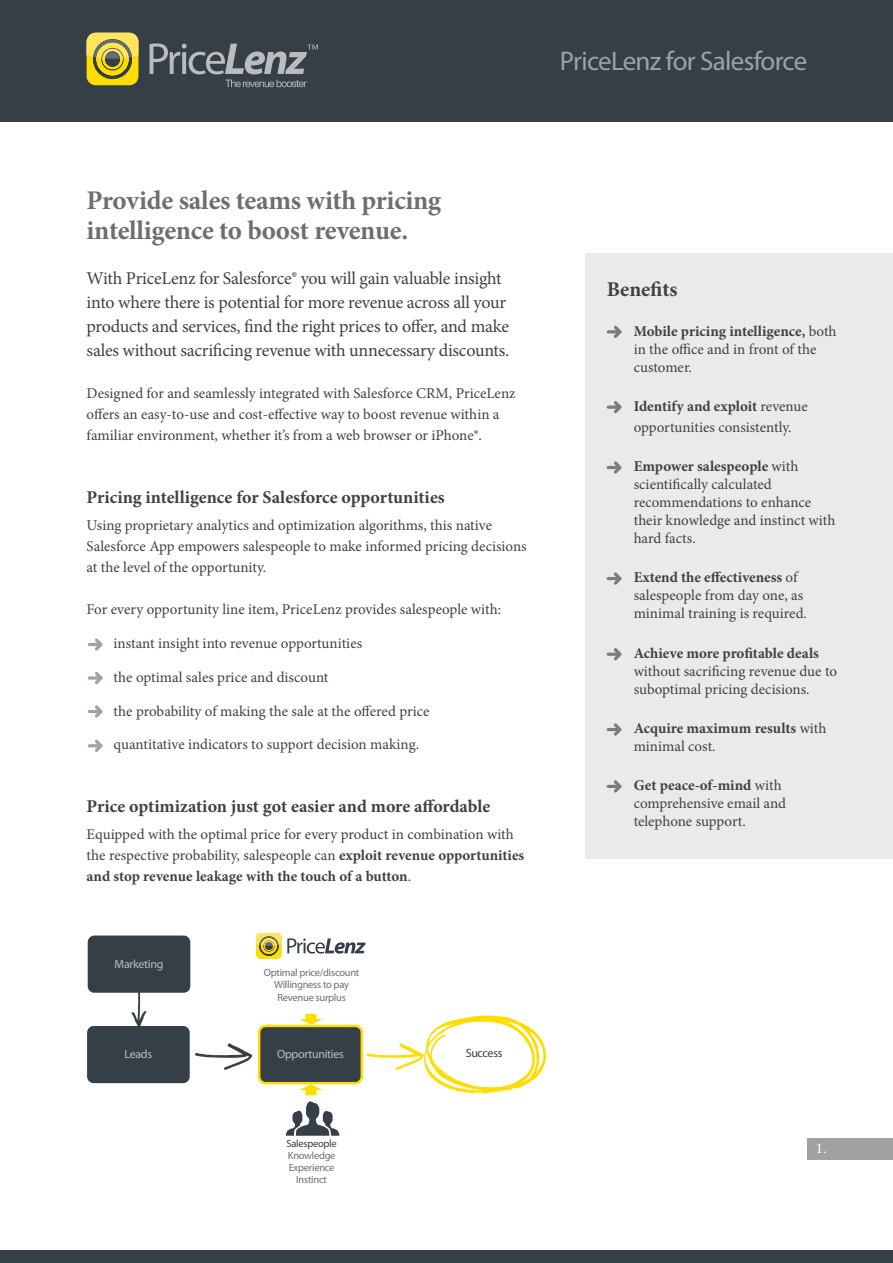
<style>
.page{position:relative;width:893px;height:1263px;background:#fff}
.page>*{position:absolute;margin:0;border:0;box-sizing:border-box;transform-origin:0 0}
.t1{font:700 27px/30px "Minion Pro";letter-spacing:-.01em;color:#6d6e71}
.t2{font:27px "Myriad Pro";letter-spacing:-.025em;color:#9fa1a4}
.t3{font:700 21px "Minion Pro";color:#414042}
.t4{font:18px/24px "Minion Pro";letter-spacing:-.015em;color:#414042}
.t5{font:700 18px "Minion Pro";color:#414042}
.t6{font:15px/18px "Minion Pro";color:#414042}
.t7{font:700 15px/18px "Minion Pro";color:#414042}
.t8{font:15px "Minion Pro";color:#fff}
.t9{font:12px "Myriad Pro";letter-spacing:-.025em;color:#babcbe}
.t10{font:12px "Myriad Pro";letter-spacing:-.025em;color:#353f48}
.t11{font:10.5px/12px "Myriad Pro";letter-spacing:-.025em;color:#6d6e71;text-align:center}
.t12{font:10.5px "Myriad Pro";letter-spacing:-.025em;color:#353f48}
.s1{font-weight:700}
.s2{font-weight:400}
</style>
<div class="page">
<div style="left:808px;top:1138px;width:85px;height:21px;background:#9fa1a4"></div>
<div style="left:0;top:1250px;width:893px;height:13px;background:#353f48"></div>
<div style="left:0;top:0;width:893px;height:121px;background:#353f48"></div>
<div style="left:585px;top:254px;width:308px;height:605px;background:#e9eaeb"></div>
<div style="left:88px;top:935px;width:102px;height:58px;background:#353f48;border-radius:7px"></div>
<div style="left:87px;top:1026px;width:103px;height:57px;background:#353f48;border-radius:7px"></div>
<div style="left:259px;top:1026px;width:103px;height:57px;background:#353f48;border-radius:7px"></div>
<div style="left:258px;top:1025px;width:105px;height:59px;border:2px solid #fd0;border-radius:7px"></div>
<svg style="left:286px;top:1101px;width:53px;height:35px"></svg>
<svg style="left:131px;top:992px;width:15px;height:34px"></svg>
<svg style="left:195px;top:1043px;width:57px;height:27px"></svg>
<svg style="left:367px;top:1015px;width:179px;height:79px"></svg>
<svg style="left:299px;top:1014px;width:24px;height:11px"></svg>
<svg style="left:299px;top:1084px;width:24px;height:11px"></svg>
<svg style="left:225px;top:80px;width:82px;height:7px"></svg>
<svg style="left:150px;top:43px;width:168px;height:31px"></svg>
<div style="left:87px;top:33px;width:51px;height:52px;background:#fd0;border-radius:9px"></div>
<svg style="left:87px;top:33px;width:51px;height:46px"></svg>
<div style="left:256px;top:933px;width:26px;height:26px;background:#fd0;border-radius:4px"></div>
<svg style="left:256px;top:933px;width:110px;height:23px"></svg>
<svg style="left:607px;top:326px;width:15px;height:12px"></svg>
<svg style="left:607px;top:401px;width:15px;height:12px"></svg>
<svg style="left:607px;top:461px;width:15px;height:13px"></svg>
<svg style="left:607px;top:572px;width:15px;height:13px"></svg>
<svg style="left:607px;top:648px;width:15px;height:12px"></svg>
<svg style="left:607px;top:723px;width:15px;height:13px"></svg>
<svg style="left:607px;top:780px;width:15px;height:12px"></svg>
<svg style="left:88px;top:638px;width:15px;height:13px"></svg>
<svg style="left:88px;top:672px;width:15px;height:12px"></svg>
<svg style="left:88px;top:705px;width:15px;height:13px"></svg>
<svg style="left:88px;top:739px;width:15px;height:13px"></svg>
<h1 class="t2" style="left:560px;top:44px;width:249px">PriceLenz for Salesforce</h1>
<h1 class="t1" style="left:87px;top:185px;width:356px">Provide sales teams with pricing intelligence to boost revenue.</h1>
<p class="t4" style="left:87px;top:267px;width:424px">With PriceLenz for Salesforce® you will gain valuable insight into where there is potential for more revenue across all your products and services, find the right prices to offer, and make sales without sacrificing revenue with unnecessary discounts.</p>
<p class="t6" style="left:87px;top:383px;width:430px;line-height:21px">Designed for and seamlessly integrated with Salesforce CRM, PriceLenz offers an easy-to-use and cost-effective way to boost revenue within a familiar environment, whether it’s from a web browser or iPhone®.</p>
<p class="t5" style="left:87px;top:485px;width:360px">Pricing intelligence for Salesforce opportunities</p>
<p class="t6" style="left:87px;top:515px;width:441px;line-height:21px">Using proprietary analytics and optimization algorithms, this native<br>Salesforce App empowers salespeople to make informed pricing decisions at the level of the opportunity.</p>
<p class="t6" style="left:87px;top:601px;width:416px">For every opportunity line item, PriceLenz provides salespeople with:</p>
<p class="t6" style="left:87px;top:634px;width:277px">• instant insight into revenue opportunities</p>
<p class="t6" style="left:87px;top:668px;width:243px">• the optimal sales price and discount</p>
<p class="t6" style="left:87px;top:702px;width:344px">• the probability of making the sale at the offered price</p>
<p class="t6" style="left:87px;top:736px;width:334px">• quantitative indicators to support decision making.</p>
<p class="t5" style="left:87px;top:794px;width:405px">Price optimization just got easier and more affordable</p>
<p class="t6" style="left:87px;top:824px;width:439px;line-height:21px">Equipped with the optimal price for every product in combination with the respective probability, salespeople can <span class="s1">exploit revenue opportunities and stop revenue leakage with the touch of a button</span>.</p>
<p class="t9" style="left:115px;top:956px;width:50px">Marketing</p>
<p class="t11" style="left:264px;top:966px;width:97px;line-height:12.6px">Optimal price/discount<br>Willingness to pay<br>Revenue surplus</p>
<p class="t9" style="left:125px;top:1047px;width:29px">Leads</p>
<p class="t10" style="left:466px;top:1046px;width:38px">Success</p>
<p class="t9" style="left:277px;top:1047px;width:68px">Opportunities</p>
<p class="t12" style="left:287px;top:1137px;width:52px">Salespeople</p>
<p class="t11" style="left:288px;top:1149px;width:49px">Knowledge<br>Experience<br>Instinct</p>
<h2 class="t3" style="left:607px;top:275px;width:72px">Benefits</h2>
<p class="t6" style="left:634px;top:322px;width:204px;text-indent:-27px"><span class="s1">• Mobile pricing intelligence,</span> both in the office and in front of the customer.</p>
<p class="t6" style="left:634px;top:396px;width:176px;line-height:21px;text-indent:-27px"><span class="s1">• Identify and exploit</span> revenue opportunities consistently.</p>
<p class="t6" style="left:634px;top:457px;width:203px;text-indent:-27px"><span class="s1">• Empower salespeople</span> with scientifically calculated recommendations to enhance their knowledge and instinct with hard facts.</p>
<p class="t6" style="left:634px;top:569px;width:175px;text-indent:-27px"><span class="s1">• Extend the effectiveness</span> of salespeople from day one, as minimal training is required.</p>
<p class="t7" style="left:607px;top:644px;width:214px">• Achieve more profitable deals</p>
<p class="t6" style="left:634px;top:662px;width:205px">without sacrificing revenue due to suboptimal pricing decisions.</p>
<p class="t7" style="left:634px;top:719px;width:194px;text-indent:-27px">• Acquire maximum results <span class="s2">with minimal cost.</span></p>
<p class="t6" style="left:634px;top:776px;width:154px;text-indent:-27px"><span class="s1">• Get peace-of-mind</span> with comprehensive email and telephone support.</p>
<p class="t8" style="left:816px;top:1138px;width:12px">1.</p>
</div>
